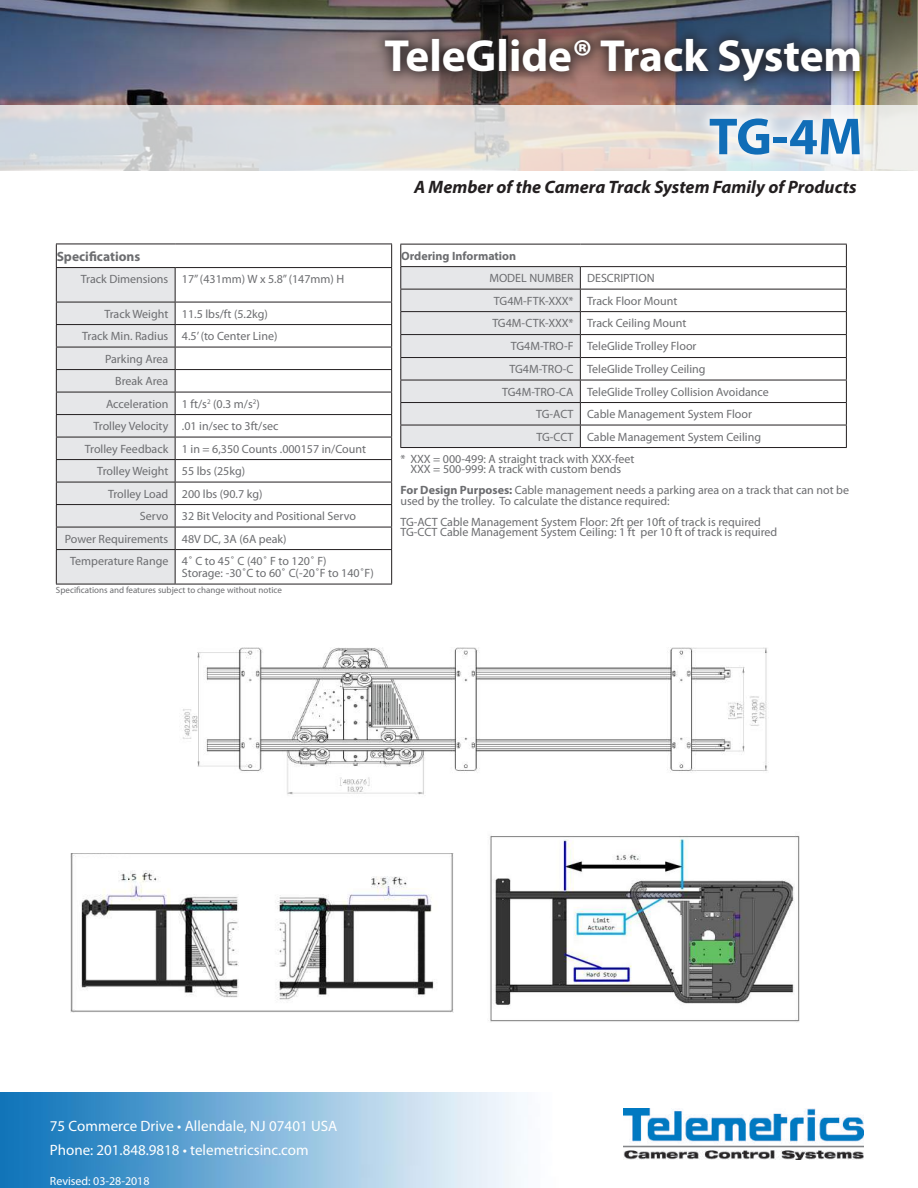
<style>
.page{position:relative;width:918px;height:1188px;background:#fff}
.page>*{position:absolute;margin:0;border:0;box-sizing:border-box;transform-origin:0 0}
.t1{font:700 52.5px "Myriad Pro";color:#106db7}
.t2{font:700 45.15px "Myriad Pro";color:#fff}
.t3{font:italic 700 18px "Myriad Pro";color:#231f20}
.t4{font:15px/24px "Myriad Pro";color:#fff}
.t5{font:700 13.5px "Myriad Pro";color:#6c6d70}
.t6{font:12px/21px "Myriad Pro";color:#6c6d70}
.t7{font:700 12px "Myriad Pro";color:#6c6d70}
.t8{font:11.85px "Myriad Pro";color:#fff}
.t9{font:9px "Myriad Pro";color:#6c6d70}
.s1{color:#fff}
.s2{font-weight:700}
</style>
<div class="page">
<img style="left:0;top:0;width:917px;height:105px">
<div style="left:371px;top:25px;width:503px;height:70px;background:#231f20;opacity:.75"></div>
<svg style="left:0;top:105px;width:918px;height:65px;fill:#deddde"></svg>
<div style="left:696px;top:104px;width:178px;height:65px;background:#fff;opacity:.75"></div>
<img style="left:0;top:1093px;width:624px;height:95px">
<img style="left:624px;top:1108px;width:240px;height:52px">
<hr style="left:175px;top:244px;width:217px;height:1px;background:#231f20">
<svg style="left:391px;top:244px;width:1px;height:23px"></svg>
<hr style="left:175px;top:267px;width:217px;height:1px;background:#231f20">
<hr style="left:391px;top:268px;width:1px;height:34px;background:#231f20">
<hr style="left:175px;top:302px;width:217px;height:1px;background:#231f20">
<hr style="left:175px;top:324px;width:217px;height:1px;background:#231f20">
<hr style="left:175px;top:347px;width:217px;height:1px;background:#231f20">
<hr style="left:175px;top:369px;width:217px;height:1px;background:#231f20">
<hr style="left:175px;top:392px;width:217px;height:1px;background:#231f20">
<hr style="left:175px;top:414px;width:217px;height:1px;background:#231f20">
<hr style="left:175px;top:437px;width:217px;height:1px;background:#231f20">
<hr style="left:175px;top:459px;width:217px;height:1px;background:#231f20">
<hr style="left:175px;top:482px;width:217px;height:1px;background:#231f20">
<hr style="left:175px;top:504px;width:217px;height:1px;background:#231f20">
<svg style="left:56px;top:244px;width:120px;height:340px"></svg>
<hr style="left:175px;top:527px;width:217px;height:1px;background:#231f20">
<svg style="left:391px;top:302px;width:1px;height:247px"></svg>
<hr style="left:56px;top:549px;width:119px;height:1px;background:#231f20">
<hr style="left:56px;top:550px;width:1px;height:34px;background:#231f20">
<hr style="left:175px;top:549px;width:217px;height:1px;background:#231f20">
<hr style="left:391px;top:550px;width:1px;height:34px;background:#231f20">
<hr style="left:56px;top:584px;width:119px;height:1px;background:#231f20">
<hr style="left:175px;top:584px;width:217px;height:1px;background:#231f20">
<img style="left:183px;top:647px;width:585px;height:148px">
<hr style="left:580px;top:244px;width:267px;height:1px;background:#231f20">
<hr style="left:580px;top:266px;width:267px;height:1px;background:#231f20">
<hr style="left:580px;top:289px;width:267px;height:1px;background:#231f20">
<hr style="left:580px;top:311px;width:267px;height:1px;background:#231f20">
<hr style="left:580px;top:334px;width:267px;height:1px;background:#231f20">
<hr style="left:580px;top:357px;width:267px;height:1px;background:#231f20">
<hr style="left:580px;top:380px;width:267px;height:1px;background:#231f20">
<hr style="left:580px;top:402px;width:267px;height:1px;background:#231f20">
<svg style="left:400px;top:244px;width:181px;height:203px"></svg>
<hr style="left:580px;top:425px;width:267px;height:1px;background:#231f20">
<svg style="left:846px;top:244px;width:1px;height:203px"></svg>
<hr style="left:400px;top:447px;width:180px;height:1px;background:#231f20">
<hr style="left:580px;top:447px;width:267px;height:1px;background:#231f20">
<img style="left:70px;top:853px;width:383px;height:160px">
<img style="left:488px;top:835px;width:312px;height:187px">
<h2 class="t2" style="left:384px;top:26px;width:480px">TeleGlide® Track System</h2>
<h1 class="t1" style="left:709px;top:102px;width:155px">TG-4M</h1>
<h3 class="t3" style="left:414px;top:175px;width:451px">A Member of the Camera Track System Family of Products<span class="s1">s</span></h3>
<p class="t5" style="left:57px;top:247px;width:85px">Specifications</p>
<p class="t6" style="left:81px;top:269px;width:265px">Track Dimensions 17” (431mm) W x 5.8” (147mm) H</p>
<p class="t6" style="left:104px;top:304px;width:165px">Track Weight 11.5 lbs/ft (5.2kg)</p>
<p class="t6" style="left:82px;top:326px;width:197px">Track Min. Radius 4.5’ (to Center Line)</p>
<p class="t6" style="left:105px;top:349px;width:65px">Parking Area</p>
<p class="t6" style="left:115px;top:371px;width:55px">Break Area</p>
<p class="t6" style="left:106px;top:394px;width:155px">Acceleration 1 ft/s<sup>2</sup> (0.3 m/s<sup>2</sup>)</p>
<p class="t6" style="left:93px;top:416px;width:187px">Trolley Velocity .01 in/sec to 3ft/sec</p>
<p class="t6" style="left:85px;top:439px;width:283px">Trolley Feedback 1 in = 6,350 Counts .000157 in/Count</p>
<p class="t6" style="left:97px;top:461px;width:149px">Trolley Weight 55 lbs (25kg)</p>
<p class="t6" style="left:108px;top:484px;width:156px">Trolley Load 200 lbs (90.7 kg)</p>
<p class="t6" style="left:140px;top:506px;width:218px">Servo 32 Bit Velocity and Positional Servo</p>
<p class="t6" style="left:65px;top:529px;width:223px">Power Requirements 48V DC, 3A (6A peak)</p>
<p class="t6" style="left:70px;top:551px;width:258px">Temperature Range 4˚ C to 45˚ C (40˚ F to 120˚ F)</p>
<p class="t6" style="left:182px;top:563px;width:193px">Storage: -30˚C to 60˚ C(-20˚F to 140˚F)</p>
<p class="t9" style="left:56px;top:586px;width:228px">Specifications and features subject to change without notice</p>
<p class="t7" style="left:401px;top:248px;width:117px">Ordering Information</p>
<p class="t6" style="left:489px;top:268px;width:167px">MODEL NUMBER DESCRIPTION</p>
<p class="t6" style="left:494px;top:291px;width:185px">TG4M-FTK-XXX* Track Floor Mount</p>
<p class="t6" style="left:492px;top:313px;width:196px">TG4M-CTK-XXX* Track Ceiling Mount</p>
<p class="t6" style="left:511px;top:336px;width:187px">TG4M-TRO-F TeleGlide Trolley Floor</p>
<p class="t6" style="left:510px;top:359px;width:198px">TG4M-TRO-C TeleGlide Trolley Ceiling</p>
<p class="t6" style="left:502px;top:381px;width:268px">TG4M-TRO-CA TeleGlide Trolley Collision Avoidance</p>
<p class="t6" style="left:536px;top:404px;width:217px">TG-ACT Cable Management System Floor</p>
<p class="t6" style="left:536px;top:426px;width:226px">TG-CCT Cable Management System Ceiling</p>
<p class="t6" style="left:400px;top:449px;width:236px">* XXX = 000-499: A straight track with XXX-feet</p>
<p class="t6" style="left:400px;top:459px;width:450px;text-indent:10px">XXX = 500-999: A track with custom bends<br><span class="s2">For Design Purposes:</span> Cable management needs a parking area on a track that can not be</p>
<p class="t6" style="left:400px;top:491px;width:362px">used by the trolley. To calculate the distance required:<br>TG-ACT Cable Management System Floor: 2ft per 10ft of track is required</p>
<p class="t6" style="left:400px;top:522px;width:378px">TG-CCT Cable Management System Ceiling: 1 ft per 10 ft of track is required</p>
<p class="t4" style="left:50px;top:1114px;width:289px">75 Commerce Drive • Allendale, NJ 07401 USA<br>Phone: 201.848.9818 • telemetricsinc.com</p>
<p class="t8" style="left:50px;top:1174px;width:101px">Revised: 03-28-2018</p>
</div>
